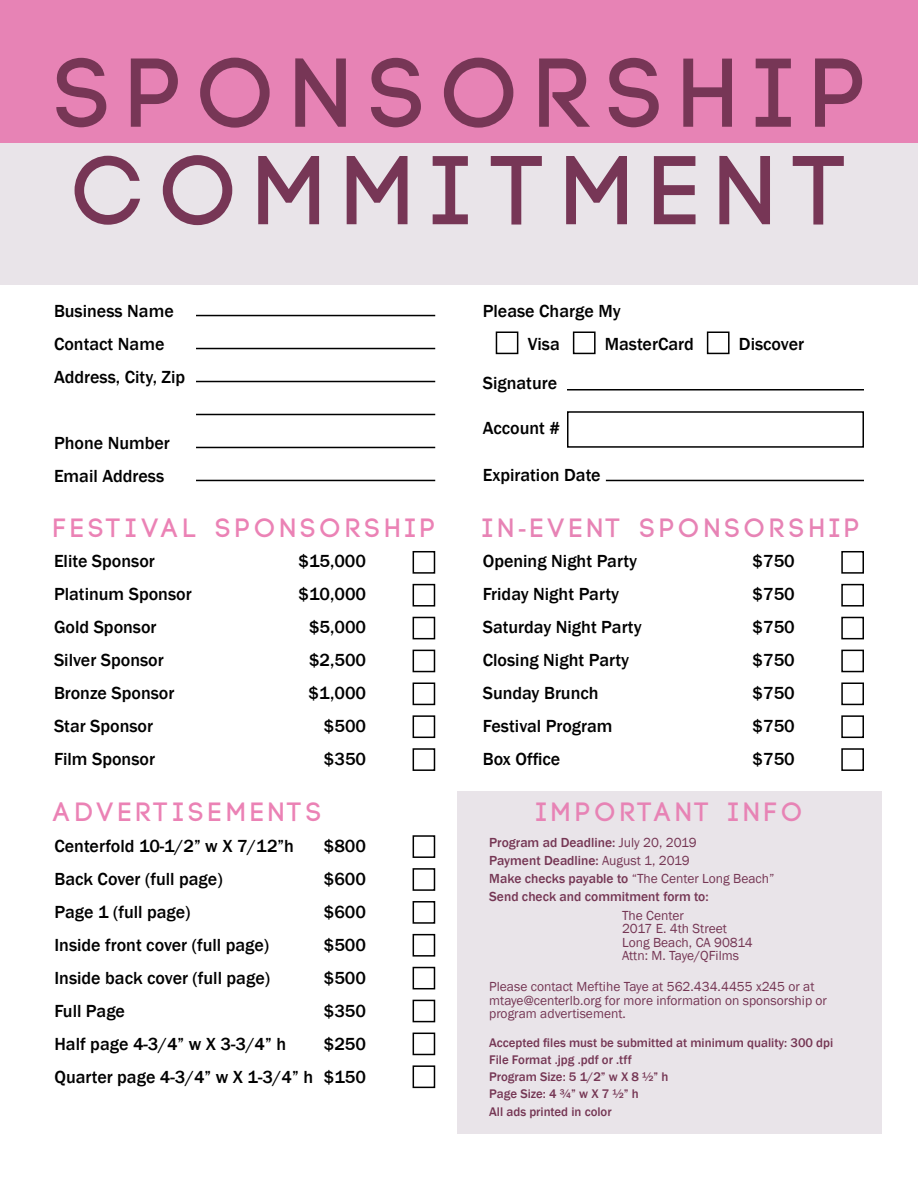
<style>
.page{position:relative;width:918px;height:1188px;background:#fff}
.page>*{position:absolute;margin:0;border:0;box-sizing:border-box;transform-origin:0 0}
.t1{font:700 97.5px/97.5px "Code";letter-spacing:.2em;color:#773656}
.t2{font:700 26.4px "Code";letter-spacing:.2em;color:#eb82b5}
.t3{font:700 26.4px "Code";letter-spacing:.2em;color:#e783b5}
.t4{font:500 18px/33px "Franklin Gothic";color:#000}
.t5{font:13.5px/13.5px "Franklin Gothic";color:#753654}
.t6{font:500 13.5px/18px "Franklin Gothic";color:#753654}
.t7{font:500 12.9px/17.4px "Franklin Gothic";color:#753654}
.s1{font-family:"Franklin Gothic";font-weight:500}
.s2{font-weight:400}
</style>
<div class="page">
<div style="left:0;top:143px;width:918px;height:142px;background:#e9e4e9"></div>
<div style="left:0;top:0;width:918px;height:143px;background:#e783b5"></div>
<hr style="left:196px;top:315px;width:239px;height:1px;background:#000">
<hr style="left:196px;top:348px;width:239px;height:1px;background:#000">
<hr style="left:196px;top:447px;width:239px;height:1px;background:#000">
<hr style="left:196px;top:480px;width:239px;height:1px;background:#000">
<hr style="left:196px;top:381px;width:239px;height:1px;background:#000">
<hr style="left:196px;top:414px;width:239px;height:1px;background:#000">
<div style="left:496px;top:332px;width:22px;height:22px;border:2px solid #000"></div>
<div style="left:573px;top:332px;width:23px;height:22px;border:2px solid #000"></div>
<div style="left:707px;top:332px;width:23px;height:22px;border:2px solid #000"></div>
<hr style="left:567px;top:389px;width:297px;height:2px;background:#000">
<hr style="left:606px;top:480px;width:258px;height:1px;background:#000">
<div style="left:567px;top:411px;width:297px;height:37px;border:2px solid #000"></div>
<div style="left:413px;top:551px;width:22px;height:23px;border:2px solid #000"></div>
<div style="left:413px;top:584px;width:22px;height:23px;border:2px solid #000"></div>
<div style="left:413px;top:617px;width:22px;height:22px;border:2px solid #000"></div>
<div style="left:413px;top:650px;width:22px;height:22px;border:2px solid #000"></div>
<div style="left:413px;top:682px;width:22px;height:23px;border:2px solid #000"></div>
<div style="left:413px;top:715px;width:22px;height:23px;border:2px solid #000"></div>
<div style="left:413px;top:748px;width:22px;height:23px;border:2px solid #000"></div>
<div style="left:841px;top:551px;width:23px;height:23px;border:2px solid #000"></div>
<div style="left:841px;top:584px;width:23px;height:23px;border:2px solid #000"></div>
<div style="left:841px;top:617px;width:23px;height:22px;border:2px solid #000"></div>
<div style="left:841px;top:650px;width:23px;height:22px;border:2px solid #000"></div>
<div style="left:841px;top:682px;width:23px;height:23px;border:2px solid #000"></div>
<div style="left:841px;top:715px;width:23px;height:23px;border:2px solid #000"></div>
<div style="left:841px;top:748px;width:23px;height:23px;border:2px solid #000"></div>
<div style="left:413px;top:835px;width:22px;height:23px;border:2px solid #000"></div>
<div style="left:413px;top:868px;width:22px;height:23px;border:2px solid #000"></div>
<div style="left:413px;top:901px;width:22px;height:23px;border:2px solid #000"></div>
<div style="left:413px;top:934px;width:22px;height:23px;border:2px solid #000"></div>
<div style="left:413px;top:967px;width:22px;height:22px;border:2px solid #000"></div>
<div style="left:413px;top:1000px;width:22px;height:22px;border:2px solid #000"></div>
<div style="left:413px;top:1033px;width:22px;height:22px;border:2px solid #000"></div>
<div style="left:413px;top:1065px;width:22px;height:23px;border:2px solid #000"></div>
<div style="left:457px;top:792px;width:425px;height:342px;background:#e9e4e9"></div>
<h1 class="t1" style="left:56px;top:48px;width:811px">SPONSORSHIP<br>COMMITMENT</h1>
<p class="t4" style="left:54px;top:295px;width:133px">Business Name<br>Contact Name<br>Address, City, Zip</p>
<p class="t4" style="left:54px;top:427px;width:117px">Phone Number<br>Email Address</p>
<p class="t4" style="left:528px;top:295px;width:94px;text-indent:-45px">Please Charge My<br>Visa</p>
<p class="t4" style="left:605px;top:328px;width:91px">MasterCard</p>
<p class="t4" style="left:739px;top:328px;width:67px">Discover</p>
<p class="t4" style="left:483px;top:367px;width:76px">Signature</p>
<p class="t4" style="left:483px;top:412px;width:79px">Account #</p>
<p class="t4" style="left:483px;top:458px;width:119px">Expiration Date</p>
<h2 class="t2" style="left:54px;top:514px;width:383px">FESTIVAL SPONSORSHIP</h2>
<h2 class="t3" style="left:483px;top:514px;width:378px">IN<span class="s1">-</span>EVENT SPONSORSHIP</h2>
<p class="t4" style="left:54px;top:545px;width:139px">Elite Sponsor<br>Platinum Sponsor<br>Gold Sponsor<br>Silver Sponsor<br>Bronze Sponsor<br>Star Sponsor<br>Film Sponsor</p>
<p class="t4" style="left:298px;top:545px;width:69px;text-align:right">$15,000 $10,000 $5,000 $2,500 $1,000 $500 $350</p>
<p class="t4" style="left:483px;top:545px;width:160px">Opening Night Party<br>Friday Night Party<br>Saturday Night Party<br>Closing Night Party<br>Sunday Brunch<br>Festival Program<br>Box Office</p>
<p class="t4" style="left:753px;top:545px;width:44px;text-align:justify">$750 $750 $750 $750 $750 $750 $750</p>
<h2 class="t3" style="left:537px;top:798px;width:267px">IMPORTANT INFO</h2>
<h2 class="t2" style="left:54px;top:799px;width:269px">ADVERTISEMENTS</h2>
<p class="t4" style="left:54px;top:829px;width:260px">Centerfold 10-1/2” w X 7/12”h<br>Back Cover (full page)<br>Page 1 (full page)<br>Inside front cover (full page)<br>Inside back cover (full page)<br>Full Page<br>Half page 4-3/4” w X 3-3/4” h<br>Quarter page 4-3/4” w X 1-3/4” h</p>
<p class="t4" style="left:324px;top:829px;width:44px;text-align:justify">$800 $600 $600 $500 $500 $350 $250 $150</p>
<p class="t6" style="left:489px;top:833px;width:287px">Program ad Deadline: <span class="s2">July 20, 2019<br></span>Payment Deadline: <span class="s2">August 1, 2019<br></span>Make checks payable to <span class="s2">“The Center Long Beach” </span>Send check and commitment form to:</p>
<p class="t5" style="left:622px;top:909px;width:132px">The Center<br>2017 E. 4th Street<br>Long Beach, CA 90814<br>Attn: M. Taye/QFilms</p>
<p class="t5" style="left:489px;top:980px;width:339px">Please contact Meftihe Taye at 562.434.4455 x245 or at mtaye@centerlb.org for more information on sponsorship or program advertisement.</p>
<p class="t7" style="left:489px;top:1034px;width:345px">Accepted files must be submitted at minimum quality: 300 dpi<br>File Format .jpg .pdf or .tff<br>Program Size: 5 1/2” w X 8 ½” h<br>Page Size: 4 ¾” w X 7 ½” h<br>All ads printed in color</p>
</div>
